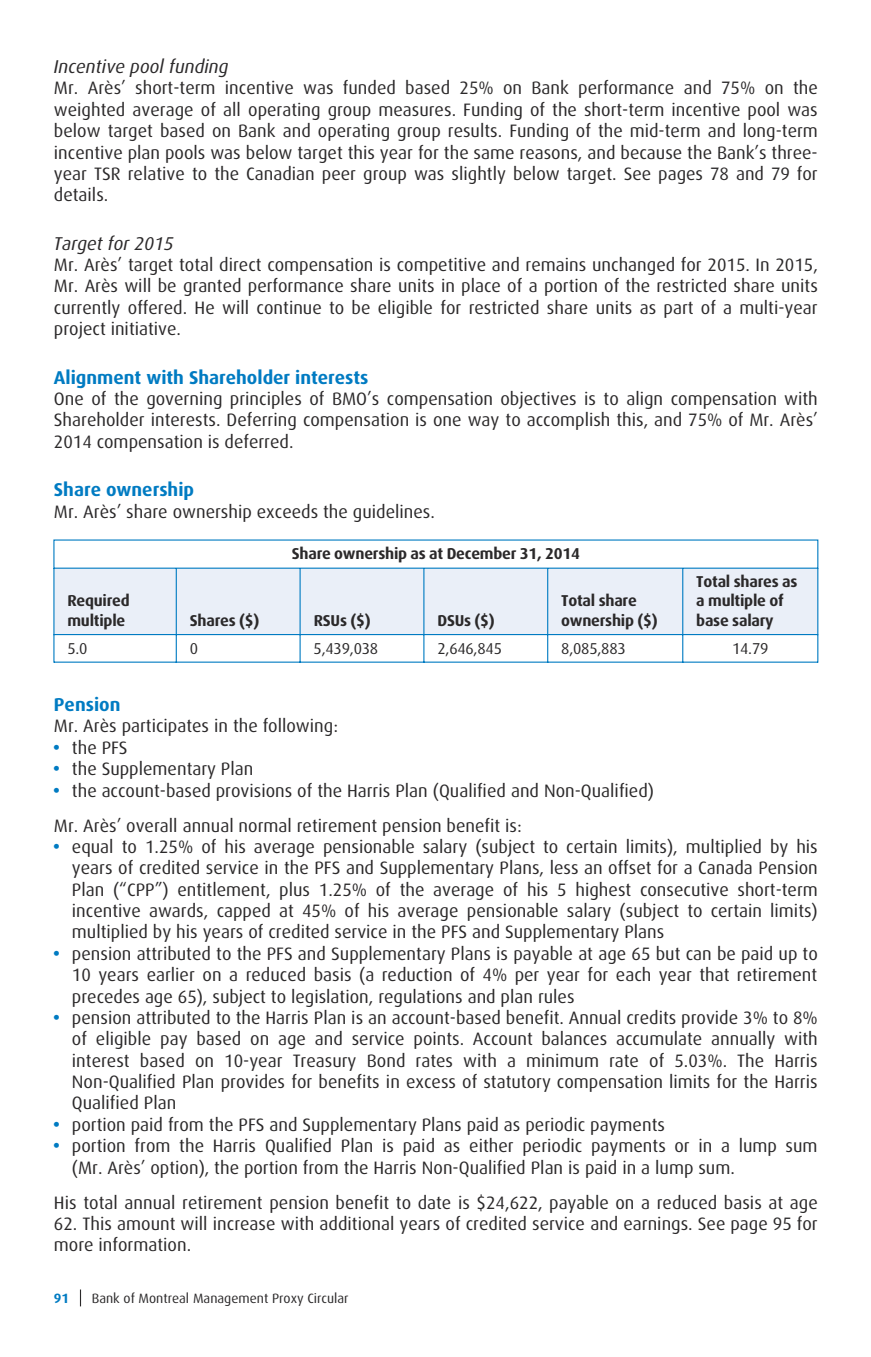
<style>
.page{position:relative;width:871px;height:1357px;background:#fff}
.page>*{position:absolute;margin:0;border:0;box-sizing:border-box;transform-origin:0 0}
.t1{font:700 18.45px "Dax";color:#007bc2}
.t2{font:italic 18.45px "Dax";color:#2b292a}
.t3{font:18px/21.4px "Dax";color:#2b292a;text-align:justify}
.t4{font:700 15.75px/19.1px "Dax";letter-spacing:-.015em;color:#2b292a}
.t5{font:15.75px "Dax";letter-spacing:-.015em;color:#2b292a}
.t6{font:13.5px "Dax";color:#2b292a}
.t7{font:700 13.5px "Dax";color:#007bc2}
.s1{font-family:"III Special Char";font-size:19.8px;color:#007bc2}
</style>
<div class="page">
<svg style="left:53px;top:539px;width:766px;height:124px"></svg>
<svg style="left:80px;top:1289px;width:1px;height:17px"></svg>
<p class="t2" style="left:54px;top:59px;width:176px">Incentive pool funding</p>
<p class="t3" style="left:54px;top:78px;width:765px">Mr. Arès’ short-term incentive was funded based 25% on Bank performance and 75% on the weighted average of all operating group measures. Funding of the short-term incentive pool was below target based on Bank and operating group results. Funding of the mid-term and long-term incentive plan pools was below target this year for the same reasons, and because the Bank’s three&shy;year TSR relative to the Canadian peer group was slightly below target. See pages 78 and 79 for details.</p>
<p class="t2" style="left:54px;top:235px;width:121px">Target for 2015</p>
<p class="t3" style="left:54px;top:255px;width:765px">Mr. Arès’ target total direct compensation is competitive and remains unchanged for 2015. In 2015, Mr. Arès will be granted performance share units in place of a portion of the restricted share units currently offered. He will continue to be eligible for restricted share units as part of a multi-year project initiative.</p>
<p class="t1" style="left:54px;top:369px;width:316px">Alignment with Shareholder interests</p>
<p class="t3" style="left:54px;top:389px;width:765px">One of the governing principles of BMO’s compensation objectives is to align compensation with Shareholder interests. Deferring compensation is one way to accomplish this, and 75% of Mr. Arès’ 2014 compensation is deferred.</p>
<p class="t1" style="left:54px;top:482px;width:142px">Share ownership</p>
<p class="t3" style="left:54px;top:501px;width:382px">Mr. Arès’ share ownership exceeds the guidelines.</p>
<p class="t4" style="left:292px;top:545px;width:290px">Share ownership as at December 31, 2014</p>
<p class="t4" style="left:67px;top:592px;width:64px">Required multiple</p>
<p class="t4" style="left:696px;top:573px;width:103px">Total shares as a multiple of base salary</p>
<p class="t4" style="left:561px;top:592px;width:98px">Total share ownership ($)</p>
<p class="t4" style="left:190px;top:611px;width:71px">Shares ($)</p>
<p class="t4" style="left:314px;top:611px;width:58px">RSUs ($)</p>
<p class="t4" style="left:437px;top:611px;width:59px">DSUs ($)</p>
<p class="t5" style="left:67px;top:641px;width:22px">5.0</p>
<p class="t5" style="left:190px;top:641px;width:10px">0</p>
<p class="t5" style="left:313px;top:641px;width:66px">5,439,038</p>
<p class="t5" style="left:437px;top:641px;width:66px">2,646,845</p>
<p class="t5" style="left:561px;top:641px;width:66px">8,085,883</p>
<p class="t5" style="left:732px;top:641px;width:38px">14.79</p>
<p class="t1" style="left:54px;top:697px;width:68px">Pension</p>
<p class="t3" style="left:54px;top:716px;width:601px;text-align:left">Mr. Arès participates in the following:<br><span class="s1">‰</span> the PFS<br><span class="s1">‰</span> the Supplementary Plan<br><span class="s1">‰</span> the account-based provisions of the Harris Plan (Qualified and Non-Qualified)</p>
<p class="t3" style="left:54px;top:815px;width:469px">Mr. Arès’ overall annual normal retirement pension benefit is:</p>
<p class="t3" style="left:54px;top:837px;width:765px"><span class="s1">‰</span> equal to 1.25% of his average pensionable salary (subject to certain limits), multiplied by his</p>
<p class="t3" style="left:72px;top:858px;width:747px">years of credited service in the PFS and Supplementary Plans, less an offset for a Canada Pension</p>
<p class="t3" style="left:72px;top:879px;width:747px">Plan (“CPP”) entitlement, plus 1.25% of the average of his 5 highest consecutive short-term</p>
<p class="t3" style="left:72px;top:901px;width:747px">incentive awards, capped at 45% of his average pensionable salary (subject to certain limits)</p>
<p class="t3" style="left:72px;top:922px;width:594px">multiplied by his years of credited service in the PFS and Supplementary Plans</p>
<p class="t3" style="left:54px;top:943px;width:765px"><span class="s1">‰</span> pension attributed to the PFS and Supplementary Plans is payable at age 65 but can be paid up to</p>
<p class="t3" style="left:72px;top:965px;width:747px">10 years earlier on a reduced basis (a reduction of 4% per year for each year that retirement</p>
<p class="t3" style="left:72px;top:986px;width:504px">precedes age 65), subject to legislation, regulations and plan rules</p>
<p class="t3" style="left:54px;top:1008px;width:765px"><span class="s1">‰</span> pension attributed to the Harris Plan is an account-based benefit. Annual credits provide 3% to 8%</p>
<p class="t3" style="left:72px;top:1029px;width:747px">of eligible pay based on age and service points. Account balances accumulate annually with</p>
<p class="t3" style="left:72px;top:1050px;width:747px">interest based on 10-year Treasury Bond rates with a minimum rate of 5.03%. The Harris</p>
<p class="t3" style="left:72px;top:1072px;width:747px">Non-Qualified Plan provides for benefits in excess of statutory compensation limits for the Harris</p>
<p class="t3" style="left:72px;top:1093px;width:106px">Qualified Plan</p>
<p class="t3" style="left:54px;top:1114px;width:612px"><span class="s1">‰</span> portion paid from the PFS and Supplementary Plans paid as periodic payments</p>
<p class="t3" style="left:54px;top:1136px;width:765px"><span class="s1">‰</span> portion from the Harris Qualified Plan is paid as either periodic payments or in a lump sum</p>
<p class="t3" style="left:72px;top:1157px;width:664px">(Mr. Arès’ option), the portion from the Harris Non-Qualified Plan is paid in a lump sum.</p>
<p class="t3" style="left:54px;top:1192px;width:765px">His total annual retirement pension benefit to date is $24,622, payable on a reduced basis at age</p>
<p class="t3" style="left:54px;top:1213px;width:765px">62. This amount will increase with additional years of credited service and earnings. See page 95 for more information.</p>
<p class="t7" style="left:54px;top:1292px;width:17px">91</p>
<p class="t6" style="left:92px;top:1292px;width:258px">Bank of Montreal Management Proxy Circular</p>
</div>
